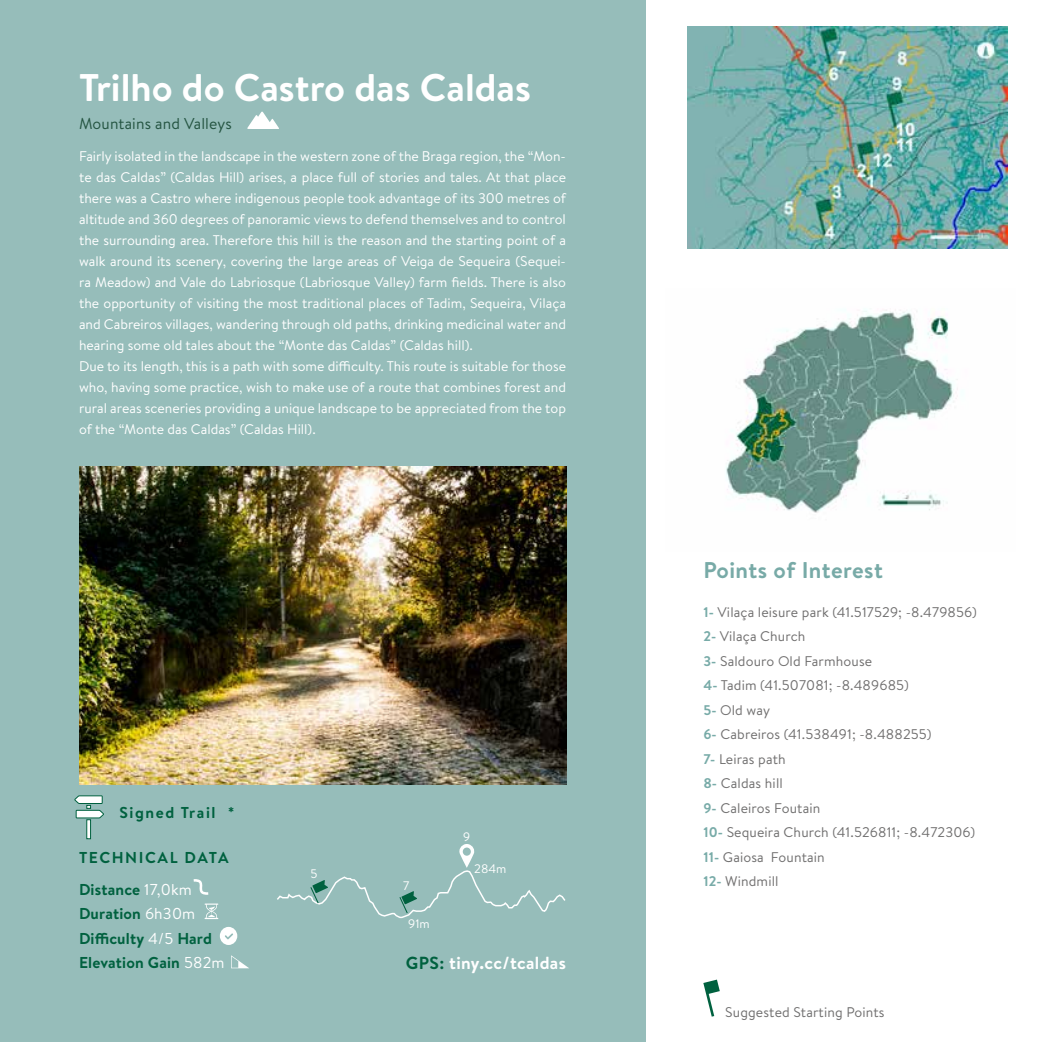
<style>
.page{position:relative;width:1042px;height:1042px;background:#fff}
.page>*{position:absolute;margin:0;border:0;box-sizing:border-box;transform-origin:0 0}
.t1{font:700 38.5px "Brandon Text";color:#fff}
.t2{font:700 22.75px "Brandon Text";letter-spacing:.02em;color:#78aaa7}
.t3{font:700 17.5px "Brandon Text";letter-spacing:.02em;color:#fff}
.t4{font:700 15.75px/24.5px "Brandon Text";letter-spacing:.01em;color:#00613f}
.t5{font:700 15.75px/31.5px "Brandon Text";letter-spacing:.07em;color:#00613f}
.t6{font:15.75px "Brandon Text";letter-spacing:.01em;color:#245441}
.t7{font:700 15.75px "Brandon Text";letter-spacing:.1em;color:#00613f}
.t8{font:14px/21px "Brandon Text";color:#fff}
.t9{font:14px/24.5px "Brandon Text";letter-spacing:.01em;color:#706f6f}
.t10{font:12.42px "Brandon Text";color:#fff}
.t11{font:12.25px "Brandon Text";color:#fff}
.s1{font-weight:400;color:#fff}
.s2{color:#00613f}
.s3{font-weight:700;color:#78aba8}
</style>
<div class="page">
<div style="left:0;top:0;width:645px;height:1042px;background:#96bdba"></div>
<img style="left:687px;top:26px;width:320px;height:223px">
<img style="left:79px;top:467px;width:487px;height:318px">
<svg style="left:205px;top:903px;width:13px;height:16px"></svg>
<svg style="left:220px;top:927px;width:17px;height:18px"></svg>
<svg style="left:194px;top:879px;width:14px;height:16px"></svg>
<svg style="left:231px;top:955px;width:18px;height:13px"></svg>
<svg style="left:277px;top:844px;width:289px;height:75px"></svg>
<img style="left:726px;top:310px;width:232px;height:203px">
<svg style="left:247px;top:112px;width:32px;height:17px"></svg>
<svg style="left:86px;top:819px;width:5px;height:20px"></svg>
<svg style="left:74px;top:795px;width:30px;height:24px"></svg>
<h1 class="t1" style="left:79px;top:61px;width:453px">Trilho do Castro das Caldas</h1>
<p class="t6" style="left:79px;top:113px;width:154px">Mountains and Valleys</p>
<p class="t8" style="left:79px;top:145px;width:488px">Fairly isolated in the landscape in the western zone of the Braga region, the “Mon&shy;te das Caldas” (Caldas Hill) arises, a place full of stories and tales. At that place there was a Castro where indigenous people took advantage of its 300 metres of altitude and 360 degrees of panoramic views to defend themselves and to control the surrounding area. Therefore this hill is the reason and the starting point of a walk around its scenery, covering the large areas of Veiga de Sequeira (Sequei&shy;ra Meadow) and Vale do Labriosque (Labriosque Valley) farm fields. There is also the opportunity of visiting the most traditional places of Tadim, Sequeira, Vilaça and Cabreiros villages, wandering through old paths, drinking medicinal water and hearing some old tales about the “Monte das Caldas” (Caldas hill).<br>Due to its length, this is a path with some difficulty. This route is suitable for those who, having some practice, wish to make use of a route that combines forest and rural areas sceneries providing a unique landscape to be appreciated from the top of the “Monte das Caldas” (Caldas Hill).</p>
<p class="t7" style="left:119px;top:801px;width:117px">Signed Trail *</p>
<p class="t5" style="left:79px;top:842px;width:151px">TECHNICAL DATA<br>Distance <span class="s1">17,0km</span></p>
<p class="t4" style="left:79px;top:901px;width:147px">Duration <span class="s1">6h30m<br></span>Difficulty <span class="s1">4/5</span> Hard<br>Elevation Gain <span class="s1">582m</span></p>
<p class="t10" style="left:310px;top:865px;width:9px">5</p>
<p class="t11" style="left:463px;top:828px;width:9px">9</p>
<p class="t10" style="left:403px;top:877px;width:8px">7</p>
<p class="t10" style="left:408px;top:915px;width:23px">91m</p>
<p class="t10" style="left:474px;top:860px;width:34px">284m</p>
<p class="t3" style="left:406px;top:950px;width:162px"><span class="s2">GPS:</span> tiny.cc/tcaldas</p>
<h2 class="t2" style="left:703px;top:554px;width:181px">Points of Interest</h2>
<p class="t9" style="left:703px;top:599px;width:275px"><span class="s3">1-</span> Vilaça leisure park (41.517529; -8.479856)<br><span class="s3">2-</span> Vilaça Church<br><span class="s3">3-</span> Saldouro Old Farmhouse<br><span class="s3">4-</span> Tadim (41.507081; -8.489685)<br><span class="s3">5-</span> Old way<br><span class="s3">6-</span> Cabreiros (41.538491; -8.488255)<br><span class="s3">7-</span> Leiras path<br><span class="s3">8-</span> Caldas hill<br><span class="s3">9-</span> Caleiros Foutain<br><span class="s3">10-</span> Sequeira Church (41.526811; -8.472306)<br><span class="s3">11-</span> Gaiosa Fountain<br><span class="s3">12-</span> Windmill</p>
<p class="t9" style="left:725px;top:999px;width:161px">Suggested Starting Points</p>
</div>
